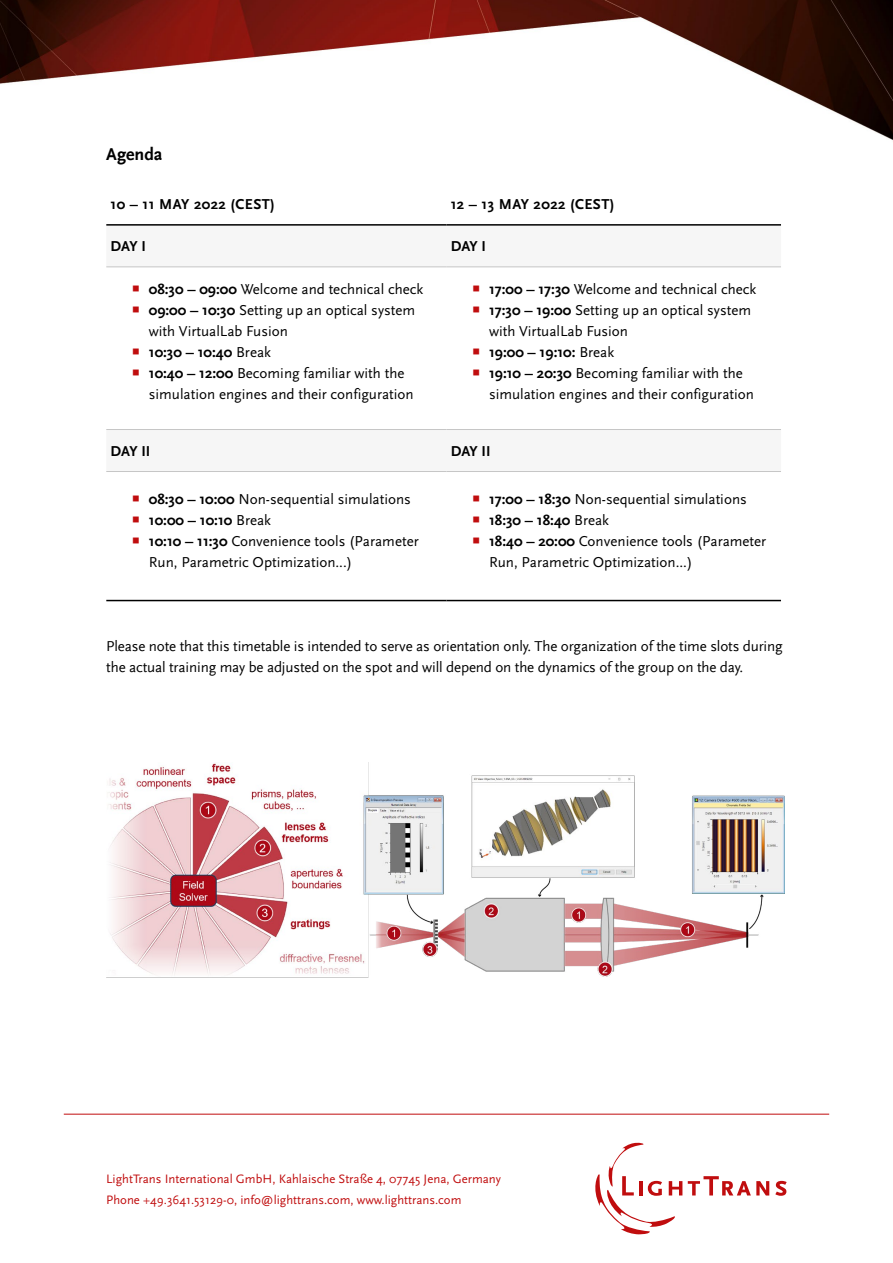
<style>
.page{position:relative;width:893px;height:1263px;background:#fff}
.page>*{position:absolute;margin:0;border:0;box-sizing:border-box;transform-origin:0 0}
.t1{font:700 18px "Scala Sans Offc Pro";color:#000}
.t2{font:15px/21px "Scala Sans";color:#000}
.t3{font:15px/21px "Scala Sans Offc Pro";letter-spacing:-.01em;color:#000}
.t4{font:700 15px "Scala Sans";letter-spacing:.025em;color:#000}
.t5{font:12.75px/21px "Scala Sans";color:#c00d0e}
.s1{font-weight:700}
</style>
<div class="page">
<img style="left:0;top:0;width:893px;height:1235px">
<svg style="left:688px;top:1176px;width:81px;height:19px"></svg>
<svg style="left:775px;top:1181px;width:12px;height:15px"></svg>
<svg style="left:591px;top:1140px;width:91px;height:94px"></svg>
<hr style="left:64px;top:1114px;width:765px;height:1px;background:#c00d0e">
<img style="left:106px;top:762px;width:679px;height:220px">
<svg style="left:106px;top:226px;width:675px;height:245px"></svg>
<hr style="left:106px;top:267px;width:340px;height:1px;background:#c6c6c6">
<hr style="left:446px;top:267px;width:335px;height:1px;background:#c6c6c6">
<hr style="left:106px;top:429px;width:340px;height:1px;background:#c6c6c6">
<hr style="left:446px;top:429px;width:335px;height:1px;background:#c6c6c6">
<hr style="left:106px;top:471px;width:340px;height:1px;background:#c6c6c6">
<hr style="left:446px;top:471px;width:335px;height:1px;background:#c6c6c6">
<hr style="left:106px;top:224px;width:340px;height:2px;background:#000">
<hr style="left:446px;top:224px;width:335px;height:2px;background:#000">
<hr style="left:106px;top:600px;width:340px;height:1px;background:#000">
<hr style="left:446px;top:600px;width:335px;height:1px;background:#000">
<svg style="left:133px;top:286px;width:6px;height:5px"></svg>
<svg style="left:133px;top:307px;width:6px;height:5px"></svg>
<svg style="left:133px;top:349px;width:6px;height:5px"></svg>
<svg style="left:133px;top:370px;width:6px;height:5px"></svg>
<svg style="left:473px;top:286px;width:6px;height:5px"></svg>
<svg style="left:473px;top:307px;width:6px;height:5px"></svg>
<svg style="left:473px;top:349px;width:6px;height:5px"></svg>
<svg style="left:473px;top:370px;width:6px;height:5px"></svg>
<svg style="left:133px;top:496px;width:6px;height:5px"></svg>
<svg style="left:133px;top:517px;width:6px;height:5px"></svg>
<svg style="left:133px;top:538px;width:6px;height:5px"></svg>
<svg style="left:473px;top:496px;width:6px;height:5px"></svg>
<svg style="left:473px;top:517px;width:6px;height:5px"></svg>
<svg style="left:473px;top:538px;width:6px;height:5px"></svg>
<p class="t1" style="left:106px;top:144px;width:58px">Agenda</p>
<p class="t4" style="left:111px;top:196px;width:166px">10 – 11 MAY 2022 (CEST)</p>
<p class="t4" style="left:451px;top:196px;width:165px">12 – 13 MAY 2022 (CEST)</p>
<p class="t4" style="left:111px;top:238px;width:37px">DAY I</p>
<p class="t4" style="left:451px;top:238px;width:37px">DAY I</p>
<p class="t2" style="left:149px;top:279px;width:276px"><span class="s1">08:30 – 09:00</span> Welcome and technical check <span class="s1">09:00 – 10:30</span> Setting up an optical system with VirtualLab Fusion<br><span class="s1">10:30 – 10:40</span> Break<br><span class="s1">10:40 – 12:00</span> Becoming familiar with the simulation engines and their configuration</p>
<p class="t2" style="left:489px;top:279px;width:269px"><span class="s1">17:00 – 17:30</span> Welcome and technical check <span class="s1">17:30 – 19:00</span> Setting up an optical system with VirtualLab Fusion<br><span class="s1">19:00 – 19:10:</span> Break<br><span class="s1">19:10 – 20:30</span> Becoming familiar with the simulation engines and their configuration</p>
<p class="t4" style="left:111px;top:443px;width:41px">DAY II</p>
<p class="t4" style="left:451px;top:443px;width:41px">DAY II</p>
<p class="t2" style="left:149px;top:489px;width:271px"><span class="s1">08:30 – 10:00</span> Non-sequential simulations <span class="s1">10:00 – 10:10</span> Break<br><span class="s1">10:10 – 11:30</span> Convenience tools (Parameter Run, Parametric Optimization...)</p>
<p class="t2" style="left:489px;top:489px;width:279px"><span class="s1">17:00 – 18:30</span> Non-sequential simulations <span class="s1">18:30 – 18:40</span> Break<br><span class="s1">18:40 – 20:00</span> Convenience tools (Parameter Run, Parametric Optimization...)</p>
<p class="t3" style="left:106px;top:636px;width:678px">Please note that this timetable is intended to serve as orientation only. The organization of the time slots during the actual training may be adjusted on the spot and will depend on the dynamics of the group on the day.</p>
<p class="t5" style="left:106px;top:1168px;width:396px">LightTrans International GmbH, Kahlaische Straße 4, 07745 Jena, Germany<br>Phone +49.3641.53129-0, info@lighttrans.com, www.lighttrans.com</p>
</div>
